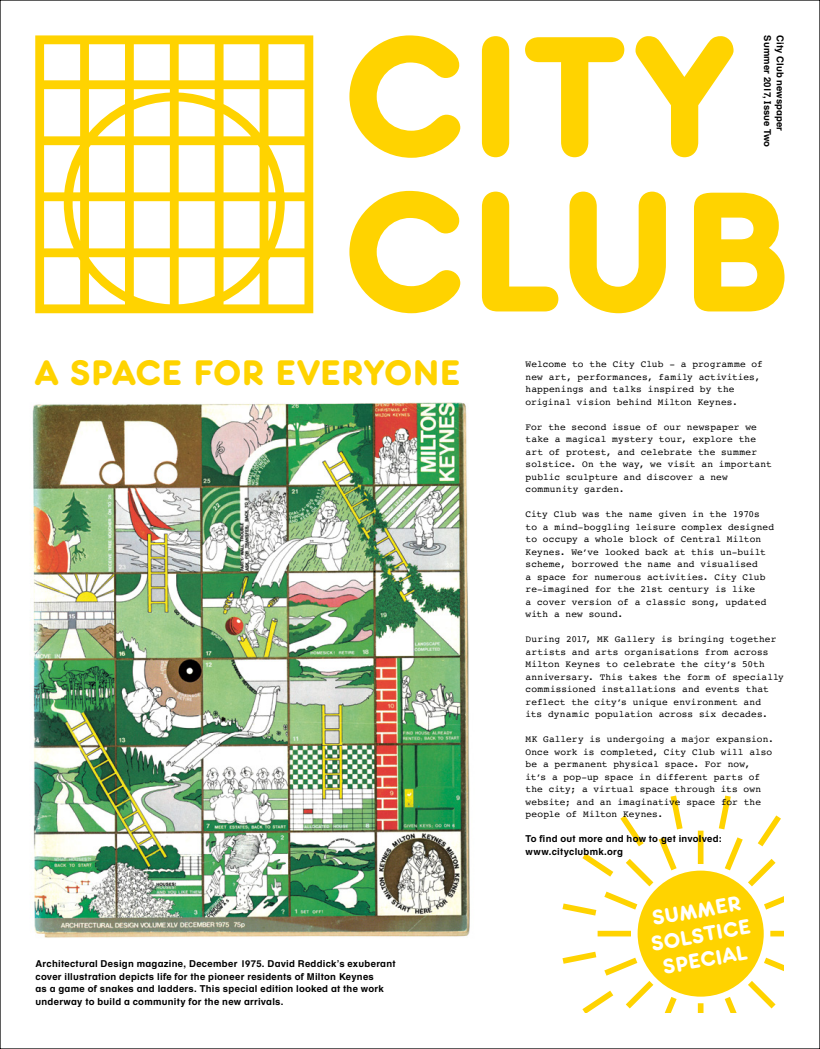
<style>
.page{position:relative;width:820px;height:1049px;background:#fff}
.page>*{position:absolute;margin:0;border:0;box-sizing:border-box;transform-origin:0 0}
.t1{font:500 37px "Frankfurter";letter-spacing:.055em;color:#ffd300}
.t2{font:500 21.8px/24.8px "Frankfurter";color:#fff;text-align:center}
.t3{font:9.5px/12.5px "Courier";letter-spacing:.01em;color:#000}
.t4{font:700 9.5px/12.5px "Helvetica Textbook";letter-spacing:.03em;color:#000}
.t5{font:700 9.5px "Helvetica Textbook";letter-spacing:.01em;color:#000}
</style>
<div class="page">
<img style="left:32px;top:402px;width:438px;height:536px">
<svg style="left:349px;top:191px;width:435px;height:122px"></svg>
<svg style="left:349px;top:35px;width:384px;height:123px"></svg>
<svg style="left:35px;top:35px;width:278px;height:278px"></svg>
<div style="left:637px;top:870px;width:126px;height:126px;background:#ffd300;border-radius:50%"></div>
<div style="left:697px;top:831px;width:6px;height:33px;background:#ffd300"></div>
<div style="left:697px;top:1003px;width:6px;height:33px;background:#ffd300"></div>
<div style="left:597px;top:931px;width:33px;height:5px;background:#ffd300"></div>
<div style="left:770px;top:931px;width:33px;height:5px;background:#ffd300"></div>
<svg style="left:562px;top:948px;width:124px;height:65px"></svg>
<svg style="left:714px;top:795px;width:70px;height:124px"></svg>
<svg style="left:714px;top:948px;width:70px;height:65px"></svg>
<svg style="left:562px;top:795px;width:124px;height:124px"></svg>
<div style="left:784px;top:707px;width:35px;height:342px;background:#fff"></div>
<div style="left:300px;top:1013px;width:519px;height:36px;background:#fff"></div>
<p class="t5" style="left:773px;top:35px;width:113px;rotate:90deg">Summer 2017, Issue Two</p>
<p class="t5" style="left:785px;top:35px;width:97px;rotate:90deg">City Club newspaper</p>
<h1 class="t1" style="left:35px;top:352px;width:425px">A SPACE FOR EVERYONE</h1>
<p class="t4" style="left:35px;top:957px;width:361px">Architectural Design magazine, December 1975. David Reddick’s exuberant cover illustration depicts life for the pioneer residents of Milton Keynes<br>as a game of snakes and ladders. This special edition looked at the work underway to build a community for the new arrivals.</p>
<p class="t3" style="left:525px;top:358px;width:239px">Welcome to the City Club - a programme of new art, performances, family activities, happenings and talks inspired by the original vision behind Milton Keynes.</p>
<p class="t3" style="left:525px;top:420px;width:248px">For the second issue of our newspaper we take a magical mystery tour, explore the art of protest, and celebrate the summer solstice. On the way, we visit an important public sculpture and discover a new community garden.</p>
<p class="t3" style="left:525px;top:508px;width:250px">City Club was the name given in the 1970s<br>to a mind-boggling leisure complex designed to occupy a whole block of Central Milton Keynes. We’ve looked back at this un-built scheme, borrowed the name and visualised<br>a space for numerous activities. City Club re-imagined for the 21st century is like<br>a cover version of a classic song, updated with a new sound.</p>
<p class="t3" style="left:525px;top:633px;width:259px">During 2017, MK Gallery is bringing together artists and arts organisations from across Milton Keynes to celebrate the city’s 50th anniversary. This takes the form of specially commissioned installations and events that reflect the city’s unique environment and<br>its dynamic population across six decades.</p>
<p class="t3" style="left:525px;top:733px;width:249px">MK Gallery is undergoing a major expansion.<br>Once work is completed, City Club will also be a permanent physical space. For now,<br>it’s a pop-up space in different parts of the city; a virtual space through its own website; and an imaginative space for the people of Milton Keynes.</p>
<p class="t4" style="left:525px;top:832px;width:198px">To find out more and how to get involved: www.cityclubmk.org</p>
<h2 class="t2" style="left:645px;top:907px;width:101px;rotate:-10deg">SUMMER<br>SOLSTICE<br>SPECIAL</h2>
</div>
